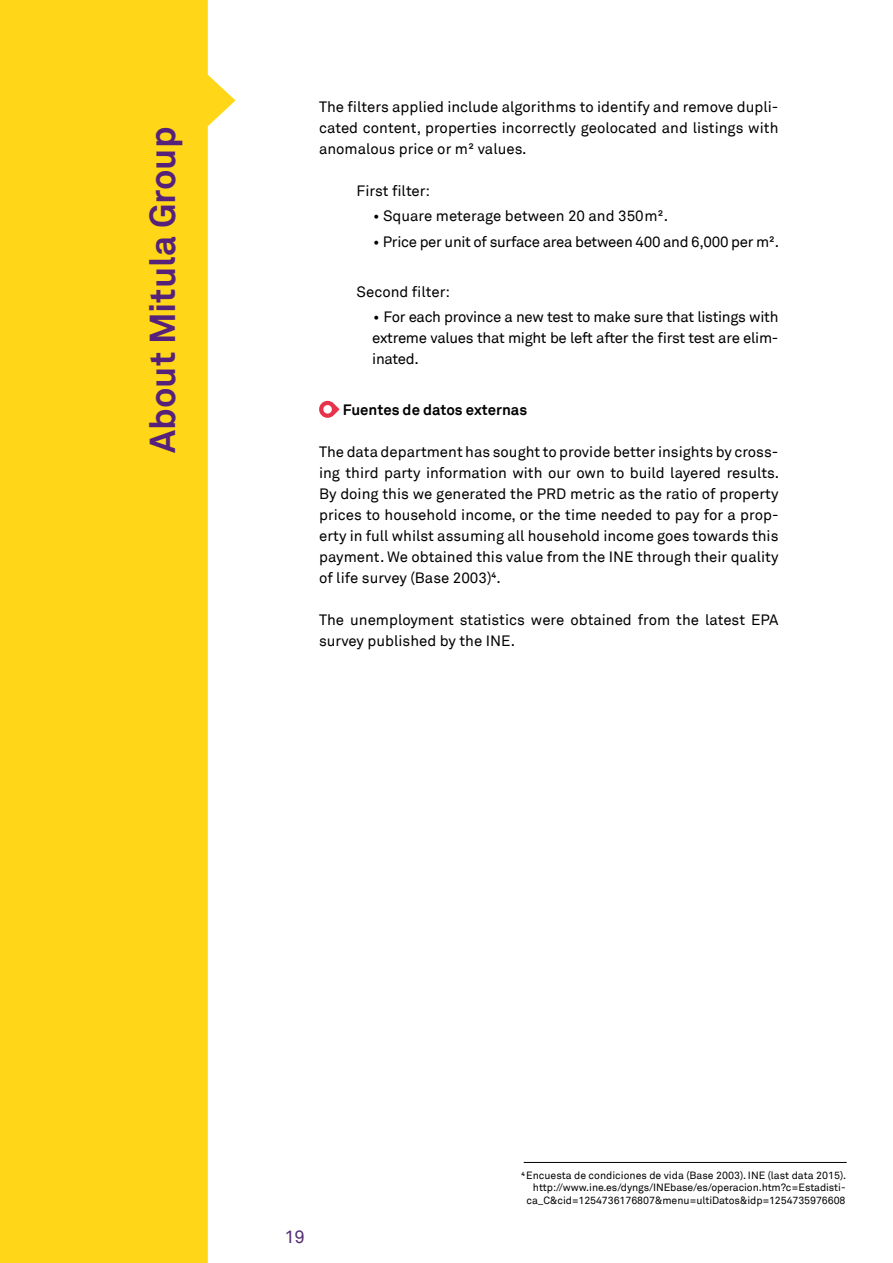
<style>
.page{position:relative;width:893px;height:1263px;background:#fff}
.page>*{position:absolute;margin:0;border:0;box-sizing:border-box;transform-origin:0 0}
.t1{font:700 36px "Akkurat TT";color:#56217a}
.t2{font:18px "Akkurat TT";color:#552c72}
.t3{font:15px/21px "Akkurat TT";color:#000;text-align:justify}
.t4{font:15px "Akkurat TT";letter-spacing:-.02em;color:#000}
.t5{font:700 15px "Akkurat TT";color:#000}
.t6{font:10.5px/12.6px "Akkurat TT";letter-spacing:-.01em;color:#000;text-align:right}
</style>
<div class="page">
<svg style="left:319px;top:401px;width:21px;height:17px"></svg>
<hr style="left:524px;top:1162px;width:323px;height:1px;background:#000">
<svg style="left:0;top:0;width:235px;height:1263px;background:#ffda32"></svg>
<h1 class="t1" style="left:140px;top:453px;width:328px;rotate:-90deg">About Mitula Group</h1>
<p class="t3" style="left:319px;top:96px;width:461px">The filters applied include algorithms to identify and remove dupli&shy;cated content, properties incorrectly geolocated and listings with anomalous price or m² values.</p>
<p class="t3" style="left:357px;top:180px;width:75px">First filter:</p>
<p class="t3" style="left:373px;top:206px;width:297px">• Square meterage between 20 and 350m².</p>
<p class="t4" style="left:373px;top:233px;width:408px">• Price per unit of surface area between 400 and 6,000 per m².</p>
<p class="t3" style="left:357px;top:281px;width:95px">Second filter:</p>
<p class="t3" style="left:372px;top:307px;width:408px">• For each province a new test to make sure that listings with extreme values that might be left after the first test are elim&shy;inated.</p>
<p class="t5" style="left:343px;top:400px;width:186px">Fuentes de datos externas</p>
<p class="t3" style="left:319px;top:441px;width:462px">The data department has sought to provide better insights by cross&shy;ing third party information with our own to build layered results.<br>By doing this we generated the PRD metric as the ratio of property prices to household income, or the time needed to pay for a prop&shy;erty in full whilst assuming all household income goes towards this payment. We obtained this value from the INE through their quality of life survey (Base 2003)<sup>4</sup>.</p>
<p class="t3" style="left:319px;top:609px;width:461px">The unemployment statistics were obtained from the latest EPA survey published by the INE.</p>
<p class="t2" style="left:284px;top:1226px;width:22px">19</p>
<p class="t6" style="left:521px;top:1169px;width:326px"><sup>4</sup> Encuesta de condiciones de vida (Base 2003). INE (last data 2015). http://www.ine.es/dyngs/INEbase/es/operacion.htm?c=Estadisti&shy;ca_C&amp;cid=1254736176807&amp;menu=ultiDatos&amp;idp=1254735976608</p>
</div>
